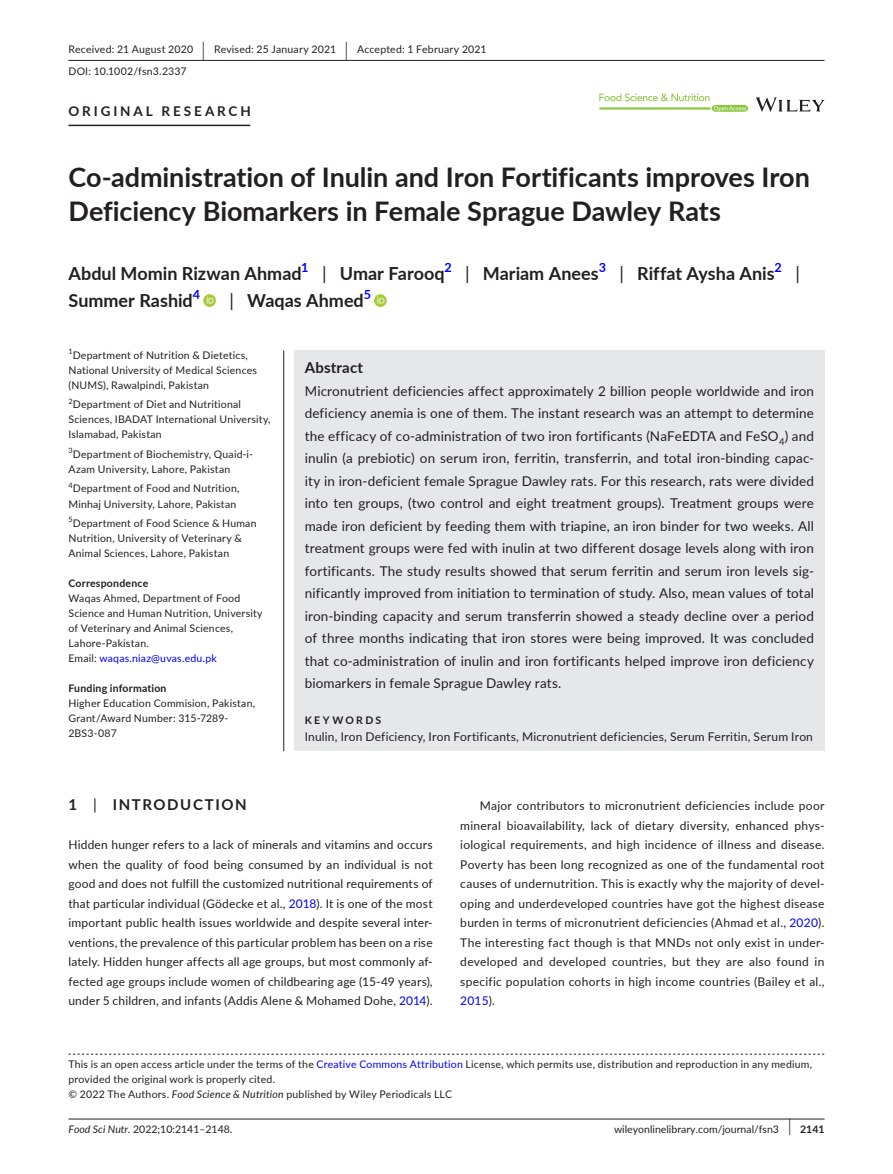
<style>
.page{position:relative;width:893px;height:1174px;background:#fff}
.page>*{position:absolute;margin:0;border:0;box-sizing:border-box;transform-origin:0 0}
.t1{font:700 27px/34.5px "Lato";color:#231f20}
.t2{font:700 18px "Lato";color:#231f20}
.t3{font:18px "Lato";color:#231f20}
.t4{font:700 15px "Lato";letter-spacing:.1em;color:#231f20}
.t5{font:700 15px "Lato";letter-spacing:.015em;color:#231f20}
.t6{font:13.5px/22.5px "Lato";letter-spacing:.01em;color:#231f20;text-align:justify}
.t7{font:700 13.5px "Lato";letter-spacing:.215em;color:#231f20}
.t8{font:700 12.6px "Lato";color:#00f}
.t9{font:12px/19.5px "Lato";letter-spacing:.015em;color:#231f20;text-align:justify}
.t10{font:10.5px/15px "Lato";letter-spacing:.02em;color:#231f20}
.t11{font:10.5px "Lato";color:#231f20}
.t12{font:700 10.5px "Lato";letter-spacing:.02em;color:#231f20}
.t13{font:700 10.5px "Lato";letter-spacing:.22em;color:#231f20}
.t14{font:7.35px "Lato";color:#231f20}
.s1{font-size:19.65px}
.s2{font-weight:400}
.s3{color:#00f}
.s4{font-style:italic}
.s5{font-size:17.4px}
.s6{font-weight:700}
</style>
<div class="page">
<hr style="left:68px;top:1118px;width:756px;height:1px;background:#231f20">
<svg style="left:756px;top:97px;width:68px;height:15px"></svg>
<svg style="left:599px;top:93px;width:149px;height:19px"></svg>
<hr style="left:68px;top:60px;width:756px;height:1px;background:#231f20">
<hr style="left:68px;top:125px;width:182px;height:1px;background:#231f20">
<svg style="left:203px;top:294px;width:13px;height:13px"></svg>
<svg style="left:207px;top:296px;width:7px;height:7px"></svg>
<svg style="left:374px;top:294px;width:13px;height:13px"></svg>
<svg style="left:377px;top:296px;width:7px;height:7px"></svg>
<svg style="left:68px;top:1053px;width:756px;height:1px"></svg>
<div style="left:294px;top:350px;width:530px;height:401px;background:#e6e7e9"></div>
<hr style="left:283px;top:350px;width:1px;height:401px;background:#231f20">
<p class="t10" style="left:68px;top:38px;width:420px;line-height:21.8px">Received: 21 August 2020 <span class="s1">|</span> Revised: 25 January 2021 <span class="s1">|</span> Accepted: 1 February 2021<br>DOI: 10.1002/fsn3.2337</p>
<p class="t7" style="left:68px;top:101px;width:184px">ORIGINAL RESEARCH</p>
<h1 class="t1" style="left:68px;top:159px;width:743px">Co-administration of Inulin and Iron Fortificants improves Iron<br>Deficiency Biomarkers in Female Sprague Dawley Rats</h1>
<h2 class="t2" style="left:68px;top:260px;width:235px">Abdul Momin Rizwan Ahmad</h2>
<p class="t8" style="left:301px;top:258px;width:9px">1</p>
<h2 class="t2" style="left:322px;top:260px;width:124px"><span class="s2">|</span> Umar Farooq</h2>
<p class="t8" style="left:444px;top:258px;width:9px">2</p>
<h2 class="t2" style="left:465px;top:260px;width:135px"><span class="s2">|</span> Mariam Anees</h2>
<p class="t8" style="left:599px;top:258px;width:9px">3</p>
<h2 class="t2" style="left:620px;top:260px;width:157px"><span class="s2">|</span> Riffat Aysha Anis</h2>
<p class="t8" style="left:774px;top:258px;width:9px">2</p>
<h2 class="t3" style="left:795px;top:260px;width:6px">|</h2>
<h2 class="t2" style="left:68px;top:287px;width:126px">Summer Rashid</h2>
<p class="t8" style="left:193px;top:285px;width:9px">4</p>
<h2 class="t2" style="left:229px;top:287px;width:136px"><span class="s2">|</span> Waqas Ahmed</h2>
<p class="t8" style="left:364px;top:285px;width:9px">5</p>
<p class="t14" style="left:68px;top:346px;width:6px">1</p>
<p class="t10" style="left:68px;top:347px;width:190px;text-indent:4px">Department of Nutrition &amp; Dietetics,<br>National University of Medical Sciences (NUMS), Rawalpindi, Pakistan</p>
<p class="t14" style="left:68px;top:396px;width:6px">2</p>
<p class="t10" style="left:68px;top:397px;width:204px;text-indent:4px">Department of Diet and Nutritional<br>Sciences, IBADAT International University,<br>Islamabad, Pakistan</p>
<p class="t10" style="left:68px;top:446px;width:186px"><sup>3</sup>Department of Biochemistry, Quaid-i-<br>Azam University, Lahore, Pakistan</p>
<p class="t10" style="left:68px;top:481px;width:173px"><sup>4</sup>Department of Food and Nutrition,<br>Minhaj University, Lahore, Pakistan</p>
<p class="t10" style="left:68px;top:515px;width:190px"><sup>5</sup>Department of Food Science &amp; Human<br>Nutrition, University of Veterinary &amp;<br>Animal Sciences, Lahore, Pakistan</p>
<p class="t12" style="left:68px;top:575px;width:81px">Correspondence</p>
<p class="t10" style="left:68px;top:590px;width:196px">Waqas Ahmed, Department of Food<br>Science and Human Nutrition, University of Veterinary and Animal Sciences,<br>Lahore-Pakistan.<br>Email: <span class="s3">waqas.niaz@uvas.edu.pk</span></p>
<p class="t12" style="left:68px;top:680px;width:100px">Funding information</p>
<p class="t10" style="left:68px;top:695px;width:188px">Higher Education Commision, Pakistan,<br>Grant/Award Number: 315-7289-<br>2BS3-087</p>
<p class="t5" style="left:305px;top:356px;width:60px">Abstract</p>
<p class="t6" style="left:305px;top:379px;width:511px">Micronutrient deficiencies affect approximately 2 billion people worldwide and iron deficiency anemia is one of them. The instant research was an attempt to determine the efficacy of co-administration of two iron fortificants (NaFeEDTA and FeSO<sub>4</sub>) and inulin (a prebiotic) on serum iron, ferritin, transferrin, and total iron-binding capac&shy;ity in iron-deficient female Sprague Dawley rats. For this research, rats were divided into ten groups, (two control and eight treatment groups). Treatment groups were made iron deficient by feeding them with triapine, an iron binder for two weeks. All treatment groups were fed with inulin at two different dosage levels along with iron fortificants. The study results showed that serum ferritin and serum iron levels sig&shy;nificantly improved from initiation to termination of study. Also, mean values of total iron-binding capacity and serum transferrin showed a steady decline over a period of three months indicating that iron stores were being improved. It was concluded that co-administration of inulin and iron fortificants helped improve iron deficiency biomarkers in female Sprague Dawley rats.</p>
<p class="t13" style="left:305px;top:712px;width:78px">KEYWORDS</p>
<p class="t9" style="left:305px;top:726px;width:510px">Inulin, Iron Deficiency, Iron Fortificants, Micronutrient deficiencies, Serum Ferritin, Serum Iron</p>
<p class="t4" style="left:68px;top:794px;width:180px">1 <span class="s2">|</span> INTRODUCTION</p>
<p class="t9" style="left:68px;top:834px;width:366px">Hidden hunger refers to a lack of minerals and vitamins and occurs when the quality of food being consumed by an individual is not good and does not fulfill the customized nutritional requirements of that particular individual (Gödecke et al., <span class="s3">2018</span>). It is one of the most important public health issues worldwide and despite several inter&shy;ventions, the prevalence of this particular problem has been on a rise lately. Hidden hunger affects all age groups, but most commonly af&shy;fected age groups include women of childbearing age (15-49 years), under 5 children, and infants (Addis Alene &amp; Mohamed Dohe, <span class="s3">2014</span>).</p>
<p class="t9" style="left:460px;top:795px;width:366px;text-indent:20px">Major contributors to micronutrient deficiencies include poor mineral bioavailability, lack of dietary diversity, enhanced phys&shy;iological requirements, and high incidence of illness and disease.<br>Poverty has been long recognized as one of the fundamental root causes of undernutrition. This is exactly why the majority of devel&shy;oping and underdeveloped countries have got the highest disease burden in terms of micronutrient deficiencies (Ahmad et al., <span class="s3">2020</span>).<br>The interesting fact though is that MNDs not only exist in under&shy;developed and developed countries, but they are also found in specific population cohorts in high income countries (Bailey et al., <span class="s3">2015</span>).</p>
<p class="t10" style="left:68px;top:1056px;width:745px">This is an open access article under the terms of the <span class="s3">Creative Commons Attribution</span> License, which permits use, distribution and reproduction in any medium, provided the original work is properly cited.<br>© 2022 The Authors. <span class="s4">Food Science &amp; Nutrition</span> published by Wiley Periodicals LLC</p>
<p class="t11" style="left:68px;top:1121px;width:165px"><span class="s4">Food Sci Nutr.</span> 2022;10:2141–2148.</p>
<p class="t11" style="left:614px;top:1121px;width:212px">wileyonlinelibrary.com/journal/fsn3 <span class="s5">|</span> <span class="s6">2141</span></p>
</div>
